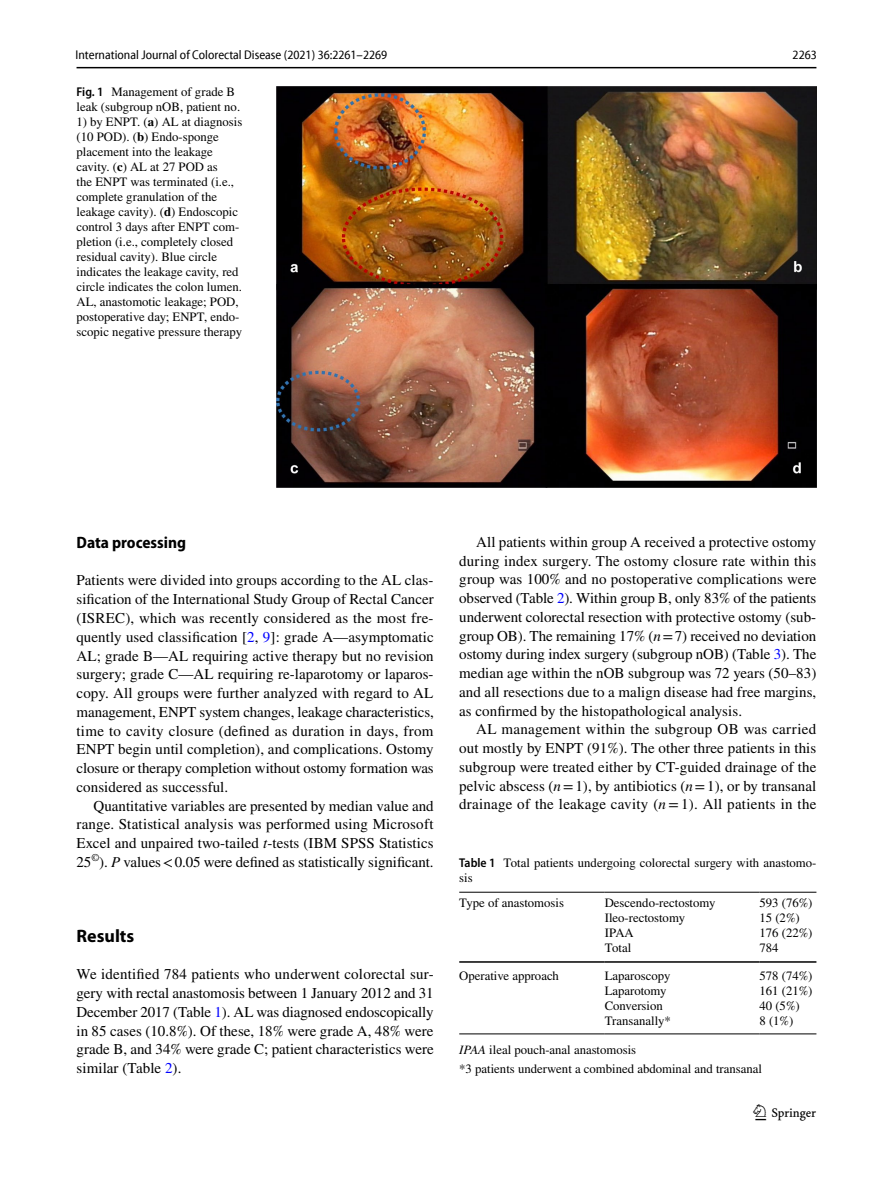
<style>
.page{position:relative;width:893px;height:1187px;background:#fff}
.page>*{position:absolute;margin:0;border:0;box-sizing:border-box;transform-origin:0 0}
.t1{font:22.5px "Springnew Regular 3";color:#000}
.t2{font:700 18px "Myriad Pro";color:#000}
.t3{font:700 semi-condensed 16.5px "Myriad Pro";color:#000}
.t4{font:15px/18.8px "STIX";letter-spacing:.005em;color:#000;text-align:justify}
.t5{font:12.75px/15px "STIX";color:#000}
.t6{font:semi-condensed 12.75px "Myriad Pro Unic";color:#000}
.s1{font-family:"Myriad Pro";font-weight:600;font-stretch:semi-condensed}
.s2{font-weight:700}
.s3{color:#00f}
.s4{font-style:italic}
</style>
<div class="page">
<hr style="left:77px;top:67px;width:739px;height:1px;background:#000">
<img style="left:276px;top:87px;width:540px;height:401px">
<hr style="left:459px;top:891px;width:146px;height:1px;background:#000">
<hr style="left:459px;top:961px;width:146px;height:1px;background:#000">
<hr style="left:605px;top:891px;width:154px;height:1px;background:#000">
<hr style="left:605px;top:961px;width:154px;height:1px;background:#000">
<hr style="left:759px;top:891px;width:57px;height:1px;background:#000">
<hr style="left:759px;top:961px;width:57px;height:1px;background:#000">
<hr style="left:459px;top:1033px;width:146px;height:1px;background:#000">
<hr style="left:605px;top:1033px;width:154px;height:1px;background:#000">
<hr style="left:759px;top:1033px;width:57px;height:1px;background:#000">
<p class="t6" style="left:76px;top:50px;width:313px">International Journal of Colorectal Disease (2021) 36:2261–2269</p>
<p class="t6" style="left:793px;top:50px;width:26px">2263</p>
<p class="t5" style="left:77px;top:85px;width:165px"><span class="s1">Fig. 1</span> Management of grade B leak (subgroup nOB, patient no.</p>
<p class="t5" style="left:77px;top:115px;width:167px">1) by ENPT. (<span class="s2">a</span>) AL at diagnosis (10 POD). (<span class="s2">b</span>) Endo-sponge placement into the leakage cavity. (<span class="s2">c</span>) AL at 27 POD as<br>the ENPT was terminated (i.e., complete granulation of the leakage cavity). (<span class="s2">d</span>) Endoscopic control 3 days after ENPT com&shy;pletion (i.e., completely closed residual cavity). Blue circle indicates the leakage cavity, red circle indicates the colon lumen.<br>AL, anastomotic leakage; POD, postoperative day; ENPT, endo&shy;scopic negative pressure therapy</p>
<p class="t3" style="left:77px;top:533px;width:111px">Data processing</p>
<p class="t4" style="left:77px;top:572px;width:359px">Patients were divided into groups according to the AL clas&shy;sification of the International Study Group of Rectal Cancer (ISREC), which was recently considered as the most fre&shy;quently used classification [<span class="s3">2</span>, <span class="s3">9</span>]: grade A—asymptomatic AL; grade B—AL requiring active therapy but no revision surgery; grade C—AL requiring re-laparotomy or laparos&shy;copy. All groups were further analyzed with regard to AL management, ENPT system changes, leakage characteristics, time to cavity closure (defined as duration in days, from ENPT begin until completion), and complications. Ostomy closure or therapy completion without ostomy formation was considered as successful.</p>
<p class="t4" style="left:77px;top:797px;width:359px;text-indent:17px">Quantitative variables are presented by median value and range. Statistical analysis was performed using Microsoft Excel and unpaired two-tailed <span class="s4">t</span>-tests (IBM SPSS Statistics 25<sup>©</sup>). <span class="s4">P</span> values&lt;0.05 were defined as statistically significant.</p>
<p class="t2" style="left:77px;top:924px;width:59px">Results</p>
<p class="t4" style="left:77px;top:965px;width:359px">We identified 784 patients who underwent colorectal sur&shy;gery with rectal anastomosis between 1 January 2012 and 31<br>December 2017 (Table <span class="s3">1</span>). AL was diagnosed endoscopically in 85 cases (10.8%). Of these, 18% were grade A, 48% were grade B, and 34% were grade C; patient characteristics were similar (Table <span class="s3">2</span>).</p>
<p class="t4" style="left:459px;top:533px;width:359px;text-indent:17px">All patients within group A received a protective ostomy during index surgery. The ostomy closure rate within this group was 100% and no postoperative complications were observed (Table <span class="s3">2</span>). Within group B, only 83% of the patients underwent colorectal resection with protective ostomy (sub&shy;group OB). The remaining 17% (<span class="s4">n</span>=7) received no deviation ostomy during index surgery (subgroup nOB) (Table <span class="s3">3</span>). The median age within the nOB subgroup was 72 years (50–83) and all resections due to a malign disease had free margins, as confirmed by the histopathological analysis.</p>
<p class="t4" style="left:459px;top:721px;width:359px;text-indent:17px">AL management within the subgroup OB was carried out mostly by ENPT (91%). The other three patients in this subgroup were treated either by CT-guided drainage of the pelvic abscess (<span class="s4">n</span>=1), by antibiotics (<span class="s4">n</span>=1), or by transanal drainage of the leakage cavity (<span class="s4">n</span>=1). All patients in the</p>
<p class="t5" style="left:459px;top:855px;width:359px"><span class="s1">Table 1</span> Total patients undergoing colorectal surgery with anastomo&shy;sis</p>
<p class="t5" style="left:459px;top:896px;width:106px">Type of anastomosis</p>
<p class="t5" style="left:605px;top:896px;width:112px">Descendo-rectostomy<br>Ileo-rectostomy<br>IPAA<br>Total</p>
<p class="t5" style="left:759px;top:896px;width:55px">593 (76%)<br>15 (2%)<br>176 (22%)<br>784</p>
<p class="t5" style="left:459px;top:969px;width:101px">Operative approach</p>
<p class="t5" style="left:605px;top:969px;width:67px">Laparoscopy<br>Laparotomy<br>Conversion<br>Transanally*</p>
<p class="t5" style="left:759px;top:969px;width:55px">578 (74%)<br>161 (21%)<br>40 (5%)<br>8 (1%)</p>
<p class="t5" style="left:459px;top:1040px;width:304px;line-height:19.2px"><span class="s4">IPAA</span> ileal pouch-anal anastomosis<br>*3 patients underwent a combined abdominal and transanal</p>
<h1 class="t1" style="left:755px;top:1104px;width:62px">1 3</h1>
</div>
